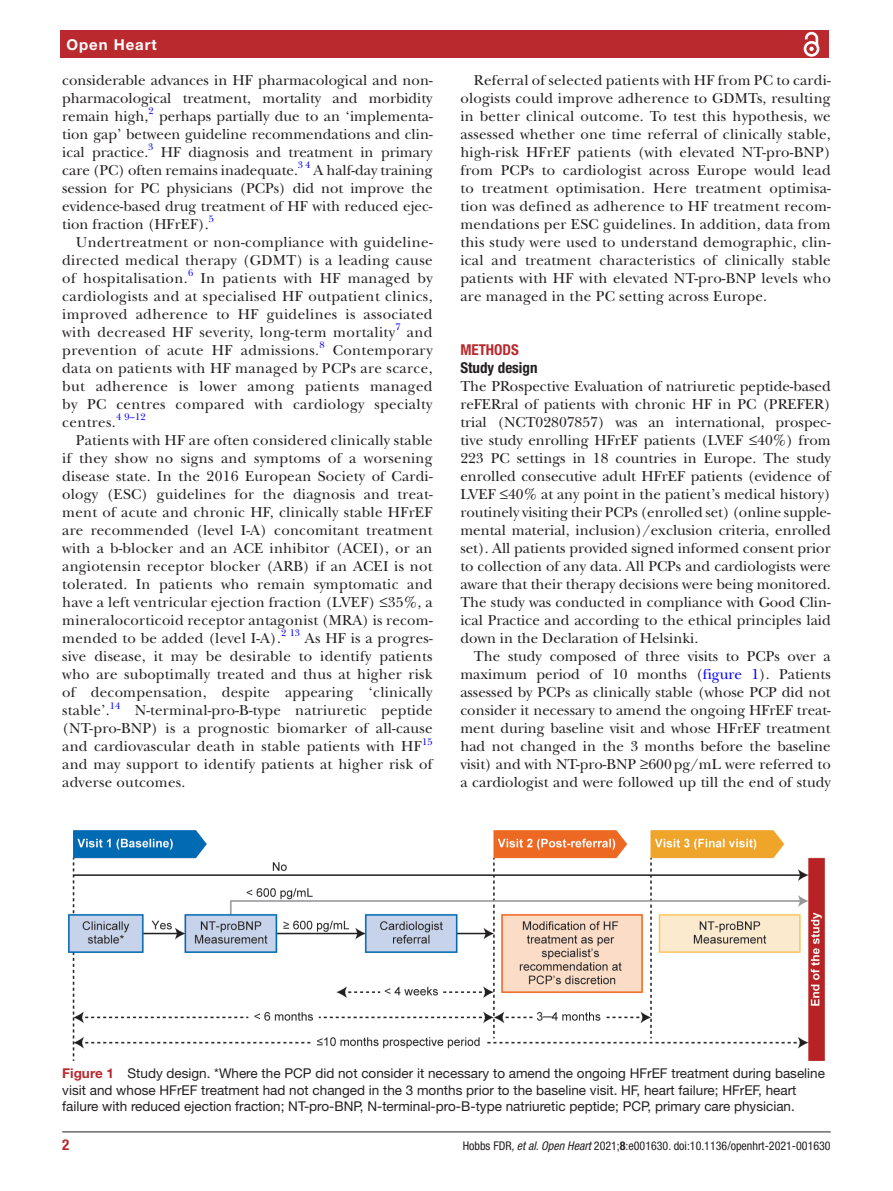
<style>
.page{position:relative;width:893px;height:1191px;background:#fff}
.page>*{position:absolute;margin:0;border:0;box-sizing:border-box;transform-origin:0 0}
.t1{font:15px/18px "New Baskerville";letter-spacing:.015em;color:#231f20;text-align:justify}
.t2{font:700 condensed 15px "Helvetica Neue LT Std";color:#231f20}
.t3{font:700 15px "Helvetica Neue LT Std";letter-spacing:.065em;color:#fff}
.t4{font:700 condensed 15px "Helvetica Neue LT Std";color:#b9292e}
.t5{font:13.5px/16.2px "Helvetica Neue LT Std";color:#231f20}
.t6{font:condensed 12px "Helvetica Neue LT Std";color:#231f20}
.t7{font:9.9px "New Baskerville";color:#00f}
.s1{color:#00f}
.s2{font-weight:700;color:#b9292e}
.s3{font-style:italic}
.s4{font-weight:700}
</style>
<div class="page">
<div style="left:61px;top:31px;width:768px;height:27px;background:#b9292e"></div>
<hr style="left:62px;top:1131px;width:769px;height:1px;background:#231f20">
<svg style="left:803px;top:31px;width:17px;height:26px"></svg>
<img style="left:68px;top:830px;width:756px;height:230px">
<p class="t3" style="left:66px;top:35px;width:92px">Open Heart</p>
<p class="t1" style="left:62px;top:71px;width:372px">considerable advances in HF pharmacological and non&shy;pharmacological treatment, mortality and morbidity remain high,</p>
<p class="t7" style="left:148px;top:105px;width:7px">2</p>
<p class="t1" style="left:62px;top:107px;width:372px;text-indent:97px">perhaps partially due to an ‘implementa&shy;tion gap’ between guideline recommendations and clin&shy;ical practice.</p>
<p class="t7" style="left:148px;top:141px;width:7px">3</p>
<p class="t1" style="left:62px;top:143px;width:372px;text-indent:99px">HF diagnosis and treatment in primary care (PC) often remains inadequate.</p>
<p class="t7" style="left:298px;top:159px;width:14px">3 4</p>
<p class="t1" style="left:62px;top:161px;width:372px;text-indent:251px">A half-day training session for PC physicians (PCPs) did not improve the evidence-based drug treatment of HF with reduced ejec&shy;tion fraction (HFrEF).</p>
<p class="t7" style="left:209px;top:213px;width:7px">5</p>
<p class="t1" style="left:62px;top:233px;width:372px;text-indent:13px">Undertreatment or non-compliance with guideline&shy;directed medical therapy (GDMT) is a leading cause of hospitalisation.</p>
<p class="t7" style="left:188px;top:267px;width:7px">6</p>
<p class="t1" style="left:62px;top:269px;width:372px;text-indent:138px">In patients with HF managed by cardiologists and at specialised HF outpatient clinics, improved adherence to HF guidelines is associated with decreased HF severity, long-term mortality</p>
<p class="t7" style="left:395px;top:321px;width:7px">7</p>
<p class="t1" style="left:407px;top:323px;width:27px">and</p>
<p class="t1" style="left:62px;top:341px;width:258px">prevention of acute HF admissions.</p>
<p class="t7" style="left:320px;top:339px;width:7px">8</p>
<p class="t1" style="left:62px;top:341px;width:372px;text-indent:271px">Contemporary data on patients with HF managed by PCPs are scarce, but adherence is lower among patients managed by PC centres compared with cardiology specialty centres.</p>
<p class="t7" style="left:116px;top:411px;width:31px">4 9–12</p>
<p class="t1" style="left:62px;top:431px;width:372px;text-indent:14px">Patients with HF are often considered clinically stable if they show no signs and symptoms of a worsening disease state. In the 2016 European Society of Cardi&shy;ology (ESC) guidelines for the diagnosis and treat&shy;ment of acute and chronic HF, clinically stable HFrEF are recommended (level I-A) concomitant treatment with a b-blocker and an ACE inhibitor (ACEI), or an angiotensin receptor blocker (ARB) if an ACEI is not tolerated. In patients who remain symptomatic and have a left ventricular ejection fraction (LVEF) ≤35%, a mineralocorticoid receptor antagonist (MRA) is recom&shy;mended to be added (level I-A).</p>
<p class="t7" style="left:281px;top:627px;width:20px">2 13</p>
<p class="t1" style="left:62px;top:629px;width:372px;text-indent:243px">As HF is a progres&shy;sive disease, it may be desirable to identify patients who are suboptimally treated and thus at higher risk of decompensation, despite appearing ‘clinically stable’.</p>
<p class="t7" style="left:110px;top:699px;width:12px">14</p>
<p class="t1" style="left:62px;top:701px;width:372px;text-indent:72px">N-terminal-pro-B-type natriuretic peptide (NT-pro-BNP) is a prognostic biomarker of all-cause and cardiovascular death in stable patients with HF<sup>15 </sup>and may support to identify patients at higher risk of adverse outcomes.</p>
<p class="t1" style="left:460px;top:71px;width:372px;text-indent:14px">Referral of selected patients with HF from PC to cardi&shy;ologists could improve adherence to GDMTs, resulting in better clinical outcome. To test this hypothesis, we assessed whether one time referral of clinically stable, high-risk HFrEF patients (with elevated NT-pro-BNP) from PCPs to cardiologist across Europe would lead to treatment optimisation. Here treatment optimisa&shy;tion was defined as adherence to HF treatment recom&shy;mendations per ESC guidelines. In addition, data from this study were used to understand demographic, clin&shy;ical and treatment characteristics of clinically stable patients with HF with elevated NT-pro-BNP levels who are managed in the PC setting across Europe.</p>
<p class="t4" style="left:460px;top:341px;width:60px">METHODS</p>
<p class="t2" style="left:460px;top:359px;width:79px">Study design</p>
<p class="t1" style="left:460px;top:377px;width:372px">The PRospective Evaluation of natriuretic peptide-based reFERral of patients with chronic HF in PC (PREFER) trial (NCT02807857) was an international, prospec&shy;tive study enrolling HFrEF patients (LVEF ≤40%) from 223 PC settings in 18 countries in Europe. The study enrolled consecutive adult HFrEF patients (evidence of LVEF ≤40% at any point in the patient’s medical history) routinely visiting their PCPs (enrolled set) (online supple&shy;mental material, inclusion)/exclusion criteria, enrolled set). All patients provided signed informed consent prior to collection of any data. All PCPs and cardiologists were aware that their therapy decisions were being monitored.<br>The study was conducted in compliance with Good Clin&shy;ical Practice and according to the ethical principles laid down in the Declaration of Helsinki.</p>
<p class="t1" style="left:460px;top:647px;width:372px;text-indent:14px">The study composed of three visits to PCPs over a maximum period of 10 months (<span class="s1">figure 1</span>). Patients assessed by PCPs as clinically stable (whose PCP did not consider it necessary to amend the ongoing HFrEF treat&shy;ment during baseline visit and whose HFrEF treatment had not changed in the 3 months before the baseline visit) and with NT-pro-BNP ≥600pg/mL were referred to a cardiologist and were followed up till the end of study</p>
<p class="t5" style="left:62px;top:1065px;width:764px"><span class="s2">Figure 1</span> Study design. *Where the PCP did not consider it necessary to amend the ongoing HFrEF treatment during baseline visit and whose HFrEF treatment had not changed in the 3 months prior to the baseline visit. HF, heart failure; HFrEF, heart failure with reduced ejection fraction; NT-pro-BNP, N-terminal-pro-B-type natriuretic peptide; PCP, primary care physician.</p>
<p class="t4" style="left:62px;top:1135px;width:9px">2</p>
<p class="t6" style="left:463px;top:1139px;width:370px">Hobbs FDR<span class="s3">, et al. Open Heart</span> 2021;<span class="s4">8</span>:e001630. doi:10.1136/openhrt-2021-001630</p>
</div>
